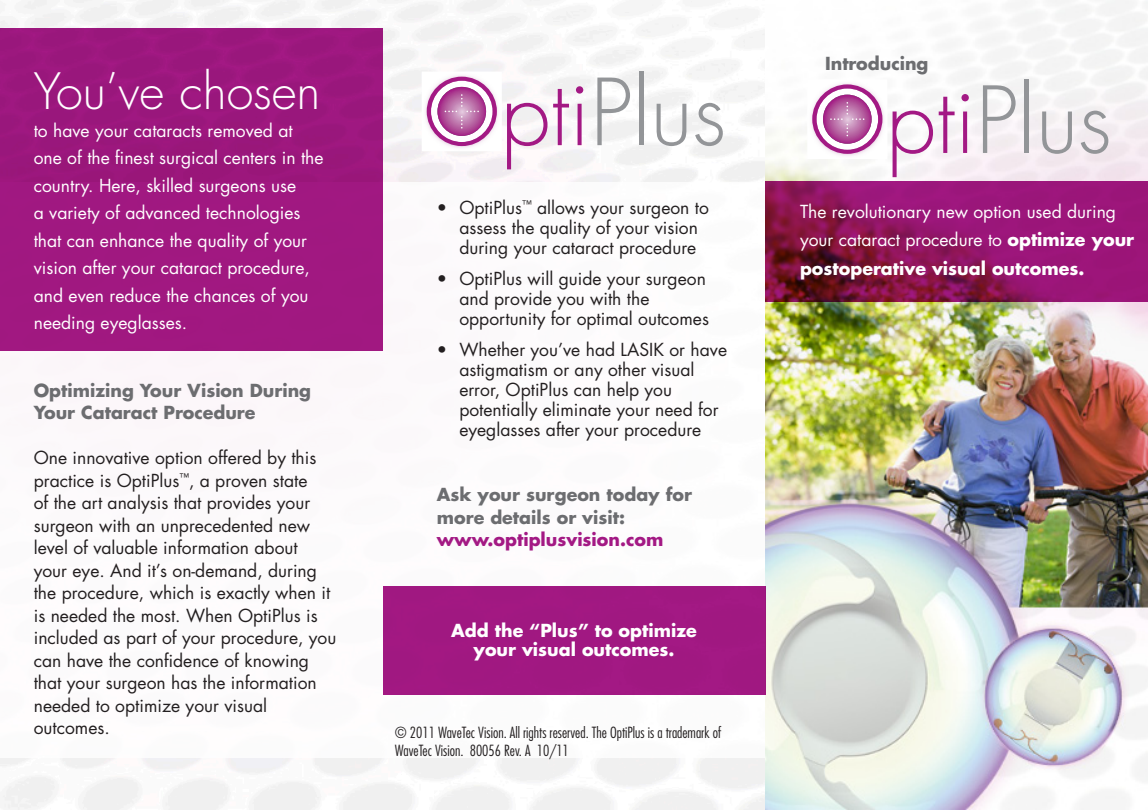
<style>
.page{position:relative;width:1148px;height:810px;background:#fff}
.page>*{position:absolute;margin:0;border:0;box-sizing:border-box;transform-origin:0 0}
.t1{font:300 89.75px "Futura Std";color:#a31984}
.t2{font:300 48.75px "Futura Std";color:#fff}
.t3{font:17.5px/22.5px "Futura Std";color:#231f20}
.t4{font:17.5px/27.5px "Futura Std";color:#fff}
.t5{font:700 17.5px/22.5px "Futura Std";color:#6c6d70}
.t6{font:700 17.5px/18.8px "Futura Std";color:#fff;text-align:center}
.t7{font:300 condensed 15px/18px "Futura Std";color:#231f20}
.s1{color:#939598}
.s2{color:#a31984}
.s3{font-weight:700}
</style>
<div class="page">
<img style="left:0;top:0;width:1148px;height:810px">
<img style="left:0;top:182px;width:1103px;height:576px">
<div style="left:0;top:29px;width:382px;height:322px;background:#a31984"></div>
<svg style="left:765px;top:182px;width:383px;height:120px;background:#8e1460"></svg>
<div style="left:382px;top:586px;width:383px;height:108px;background:#a31984"></div>
<img style="left:807px;top:79px;width:80px;height:80px">
<svg style="left:808px;top:89px;width:70px;height:61px"></svg>
<img style="left:422px;top:72px;width:80px;height:79px">
<svg style="left:431px;top:81px;width:61px;height:61px"></svg>
<p class="t2" style="left:34px;top:62px;width:288px">You’ve chosen</p>
<p class="t4" style="left:34px;top:117px;width:291px">to have your cataracts removed at one of the finest surgical centers in the country. Here, skilled surgeons use<br>a variety of advanced technologies that can enhance the quality of your vision after your cataract procedure, and even reduce the chances of you needing eyeglasses.</p>
<p class="t5" style="left:34px;top:379px;width:279px">Optimizing Your Vision During<br>Your Cataract Procedure</p>
<p class="t3" style="left:34px;top:447px;width:304px">One innovative option offered by this practice is OptiPlus<sup>™</sup>, a proven state<br>of the art analysis that provides your surgeon with an unprecedented new level of valuable information about<br>your eye. And it’s on-demand, during the procedure, which is exactly when it is needed the most. When OptiPlus is included as part of your procedure, you can have the confidence of knowing that your surgeon has the information needed to optimize your visual outcomes.</p>
<p class="t5" style="left:825px;top:52px;width:105px">Introducing</p>
<p class="t1" style="left:423px;top:58px;width:304px">Opti<span class="s1">Plus</span></p>
<p class="t1" style="left:809px;top:66px;width:304px">Opti<span class="s1">Plus</span></p>
<p class="t3" style="left:459px;top:197px;width:251px;line-height:20px;text-indent:-23px">• OptiPlus<sup>™</sup> allows your surgeon to assess the quality of your vision during your cataract procedure</p>
<p class="t3" style="left:459px;top:269px;width:251px;line-height:20px;text-indent:-23px">• OptiPlus will guide your surgeon and provide you with the opportunity for optimal outcomes</p>
<p class="t3" style="left:459px;top:340px;width:269px;line-height:20px;text-indent:-23px">• Whether you’ve had LASIK or have astigmatism or any other visual error, OptiPlus can help you potentially eliminate your need for eyeglasses after your procedure</p>
<p class="t5" style="left:437px;top:483px;width:257px">Ask your surgeon today for more details or visit: <span class="s2">www.optiplusvision.com</span></p>
<p class="t6" style="left:451px;top:621px;width:247px">Add the “Plus” to optimize your visual outcomes.</p>
<p class="t7" style="left:395px;top:723px;width:328px">© 2011 WaveTec Vision. All rights reserved. The OptiPlus is a trademark of<br>WaveTec Vision. 80056 Rev. A 10/11</p>
<p class="t4" style="left:800px;top:197px;width:336px;line-height:28.8px">The revolutionary new option used during your cataract procedure to <span class="s3">optimize your postoperative visual outcomes.</span></p>
</div>
